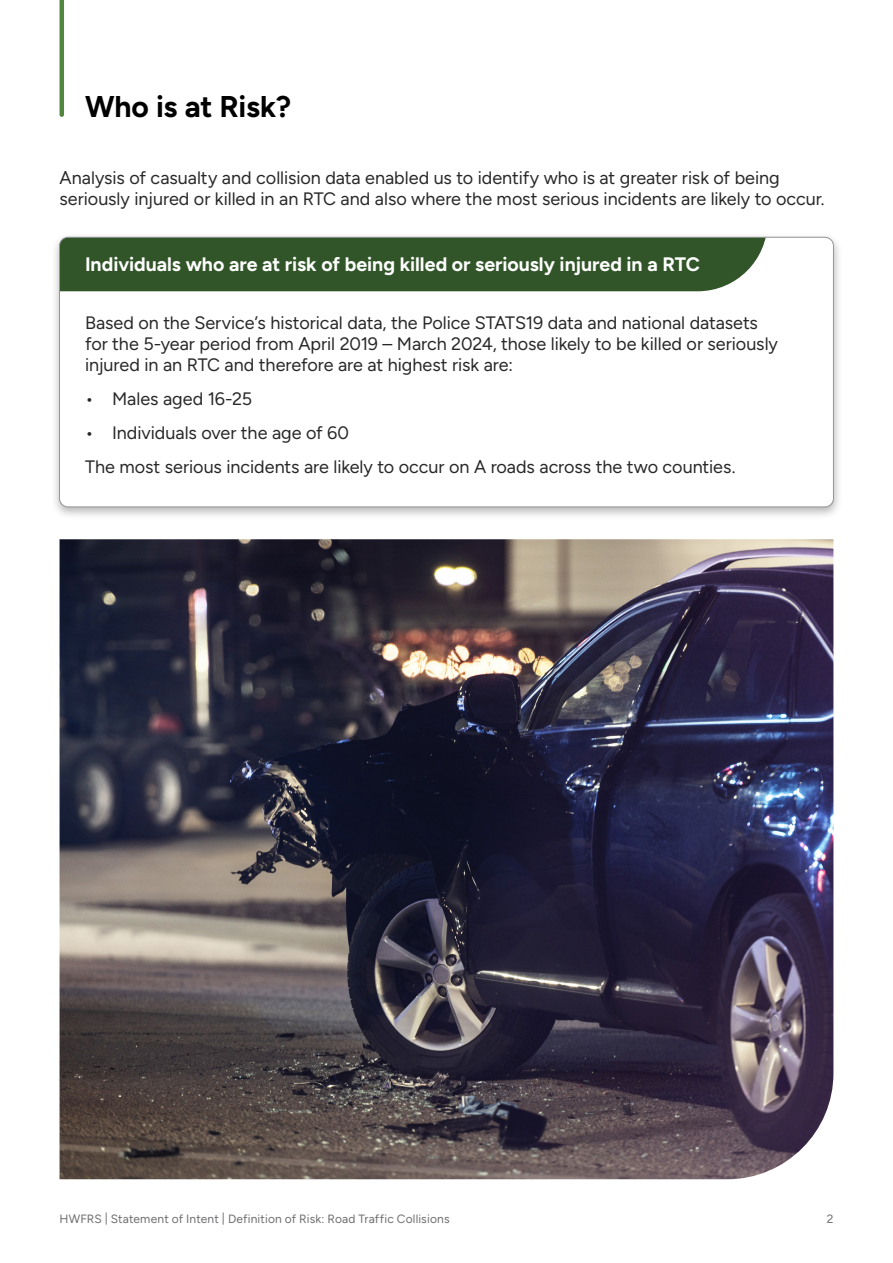
<style>
.page{position:relative;width:893px;height:1263px;background:#fff}
.page>*{position:absolute;margin:0;border:0;box-sizing:border-box;transform-origin:0 0}
.t1{font:700 30px "Figtree";letter-spacing:-.01em;color:#000}
.t2{font:700 19.5px "Figtree";color:#fff}
.t3{font:18px/21px "Figtree";letter-spacing:-.005em;color:#292829}
.t4{font:12px "Figtree";letter-spacing:.01em;color:#6d6e71}
</style>
<div class="page">
<div style="left:50px;top:232px;width:793px;height:288px;background:#000;opacity:.3"></div>
<div style="left:60px;top:237px;width:773px;height:270px;background:#fff;border-radius:9px"></div>
<div style="left:60px;top:237px;width:706px;height:54px;background:#315528"></div>
<hr style="left:60px;top:0;width:4px;height:115px;background:#52853f">
<img style="left:60px;top:539px;width:773px;height:640px">
<h1 class="t1" style="left:85px;top:88px;width:207px">Who is at Risk?</h1>
<p class="t3" style="left:60px;top:167px;width:767px">Analysis of casualty and collision data enabled us to identify who is at greater risk of being seriously injured or killed in an RTC and also where the most serious incidents are likely to occur.</p>
<p class="t2" style="left:85px;top:253px;width:616px">Individuals who are at risk of being killed or seriously injured in a RTC</p>
<p class="t3" style="left:85px;top:312px;width:695px">Based on the Service’s historical data, the Police STATS19 data and national datasets for the 5-year period from April 2019 – March 2024, those likely to be killed or seriously injured in an RTC and therefore are at highest risk are:</p>
<p class="t3" style="left:85px;top:388px;width:169px">• Males aged 16-25</p>
<p class="t3" style="left:85px;top:416px;width:652px;line-height:33.8px">• Individuals over the age of 60<br>The most serious incidents are likely to occur on A roads across the two counties.</p>
<p class="t4" style="left:60px;top:1212px;width:392px">HWFRS | Statement of Intent | Definition of Risk: Road Traffic Collisions</p>
<p class="t4" style="left:827px;top:1212px;width:8px">2</p>
</div>
